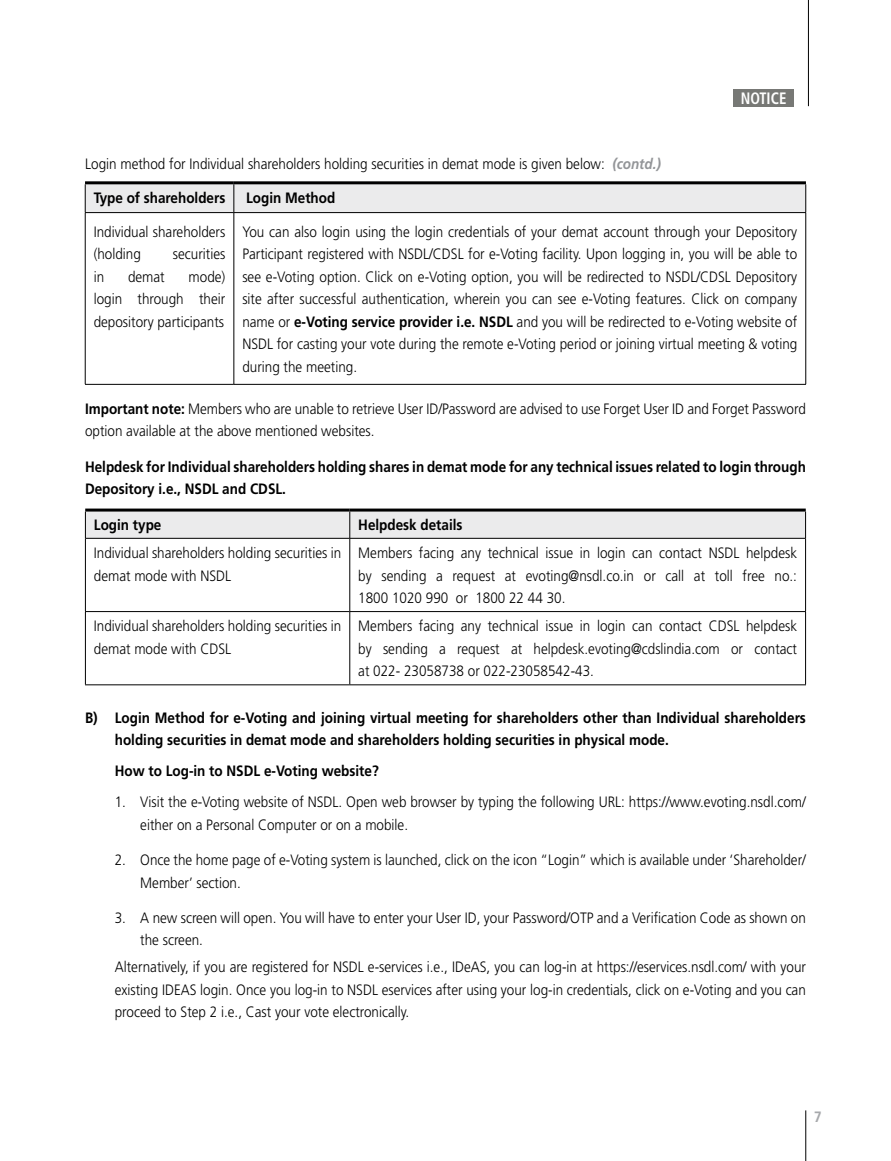
<style>
.page{position:relative;width:891px;height:1161px;background:#fff}
.page>*{position:absolute;margin:0;border:0;box-sizing:border-box;transform-origin:0 0}
.t1{font:700 condensed 16.5px "Frutiger";color:#fff;scale:.9 1}
.t2{font:300 15px/22.5px "Frutiger";color:#000;scale:.9 1}
.t3{font:700 15px/22.5px "Frutiger";color:#000;scale:.9 1}
.t4{font:700 15px "Frutiger";color:#a7a9ac;scale:.9 1}
.s1{font-weight:700;font-style:italic;color:#939598}
.s2{font-weight:700}
</style>
<div class="page">
<hr style="left:808px;top:0;width:1px;height:106px;background:#000">
<div style="left:733px;top:89px;width:61px;height:17px;background:#777875"></div>
<hr style="left:806px;top:1110px;width:1px;height:51px;background:#000">
<div style="left:85px;top:184px;width:722px;height:29px;background:#ebebec"></div>
<hr style="left:85px;top:213px;width:1px;height:171px;background:#000">
<hr style="left:234px;top:213px;width:1px;height:171px;background:#000">
<hr style="left:806px;top:213px;width:1px;height:171px;background:#000">
<hr style="left:85px;top:384px;width:149px;height:1px;background:#000">
<hr style="left:234px;top:384px;width:572px;height:1px;background:#000">
<hr style="left:85px;top:181px;width:149px;height:3px;background:#000">
<hr style="left:234px;top:181px;width:572px;height:3px;background:#000">
<hr style="left:85px;top:212px;width:149px;height:1px;background:#000">
<hr style="left:234px;top:212px;width:572px;height:1px;background:#000">
<hr style="left:85px;top:539px;width:1px;height:72px;background:#000">
<hr style="left:85px;top:612px;width:1px;height:72px;background:#000">
<hr style="left:85px;top:611px;width:265px;height:1px;background:#000">
<hr style="left:350px;top:611px;width:456px;height:1px;background:#000">
<hr style="left:85px;top:684px;width:265px;height:1px;background:#000">
<hr style="left:350px;top:684px;width:456px;height:1px;background:#000">
<hr style="left:349px;top:539px;width:1px;height:72px;background:#000">
<hr style="left:805px;top:539px;width:1px;height:72px;background:#000">
<hr style="left:349px;top:612px;width:1px;height:72px;background:#000">
<hr style="left:805px;top:612px;width:1px;height:72px;background:#000">
<hr style="left:85px;top:509px;width:265px;height:3px;background:#000">
<hr style="left:350px;top:509px;width:456px;height:3px;background:#000">
<svg style="left:85px;top:510px;width:721px;height:28px"></svg>
<hr style="left:85px;top:538px;width:265px;height:1px;background:#000">
<hr style="left:350px;top:538px;width:456px;height:1px;background:#000">
<p class="t1" style="left:741px;top:88px;width:52px">NOTICE</p>
<p class="t2" style="left:85px;top:152px;width:641px">Login method for Individual shareholders holding securities in demat mode is given below: <span class="s1">(contd.)</span></p>
<p class="t3" style="left:94px;top:186px;width:148px">Type of shareholders</p>
<p class="t3" style="left:246px;top:186px;width:101px">Login Method</p>
<p class="t2" style="left:94px;top:220px;width:148px">Individual shareholders (holding</p>
<p class="t2" style="left:242px;top:220px;width:618px;text-align:justify">You can also login using the login credentials of your demat account through your Depository Participant registered with NSDL/CDSL for e-Voting facility. Upon logging in, you will be able to see e-Voting option. Click on e-Voting option, you will be redirected to NSDL/CDSL Depository site after successful authentication, wherein you can see e-Voting features. Click on company name or <span class="s2">e-Voting service provider i.e. NSDL</span> and you will be redirected to e-Voting website of NSDL for casting your vote during the remote e-Voting period or joining virtual meeting &amp; voting during the meeting.</p>
<p class="t2" style="left:85px;top:398px;width:802px"><span class="s2">Important note:</span> Members who are unable to retrieve User ID/Password are advised to use Forget User ID and Forget Password option available at the above mentioned websites.</p>
<p class="t3" style="left:85px;top:455px;width:803px">Helpdesk for Individual shareholders holding shares in demat mode for any technical issues related to login through<br>Depository i.e., NSDL and CDSL.</p>
<p class="t3" style="left:94px;top:513px;width:77px">Login type</p>
<p class="t3" style="left:358px;top:513px;width:117px">Helpdesk details</p>
<p class="t2" style="left:94px;top:542px;width:276px">Individual shareholders holding securities in demat mode with NSDL</p>
<p class="t2" style="left:358px;top:542px;width:489px;text-align:justify">Members facing any technical issue in login can contact NSDL helpdesk by sending a request at evoting@nsdl.co.in or call at toll free no.:<br>1800 1020 990 or 1800 22 44 30.</p>
<p class="t2" style="left:94px;top:615px;width:276px">Individual shareholders holding securities in demat mode with CDSL</p>
<p class="t2" style="left:358px;top:615px;width:489px;text-align:justify">Members facing any technical issue in login can contact CDSL helpdesk by sending a request at helpdesk.evoting@cdslindia.com or contact at 022- 23058738 or 022-23058542-43.</p>
<p class="t3" style="left:115px;top:707px;width:769px;text-indent:-30px">B) Login Method for e-Voting and joining virtual meeting for shareholders other than Individual shareholders holding securities in demat mode and shareholders holding securities in physical mode.</p>
<p class="t3" style="left:115px;top:760px;width:295px">How to Log-in to NSDL e-Voting website?</p>
<p class="t2" style="left:140px;top:791px;width:741px;text-indent:-26px">1. Visit the e-Voting website of NSDL. Open web browser by typing the following URL: https://www.evoting.nsdl.com/ either on a Personal Computer or on a mobile.</p>
<p class="t2" style="left:140px;top:849px;width:741px;text-indent:-26px">2. Once the home page of e-Voting system is launched, click on the icon “Login” which is available under ‘Shareholder/<br>Member’ section.</p>
<p class="t2" style="left:140px;top:907px;width:741px;text-indent:-26px">3. A new screen will open. You will have to enter your User ID, your Password/OTP and a Verification Code as shown on the screen.</p>
<p class="t2" style="left:115px;top:956px;width:770px;text-align:justify">Alternatively, if you are registered for NSDL e-services i.e., IDeAS, you can log-in at https://eservices.nsdl.com/ with your existing IDEAS login. Once you log-in to NSDL eservices after using your log-in credentials, click on e-Voting and you can proceed to Step 2 i.e., Cast your vote electronically.</p>
<p class="t2" style="left:173px;top:243px;width:60px">securities</p>
<p class="t2" style="left:94px;top:265px;width:148px;text-align:justify;text-indent:95px">mode) login through their depository participants</p>
<p class="t2" style="left:94px;top:265px;width:13px">in</p>
<p class="t2" style="left:128px;top:265px;width:42px">demat</p>
<p class="t4" style="left:814px;top:1108px;width:10px">7</p>
</div>
